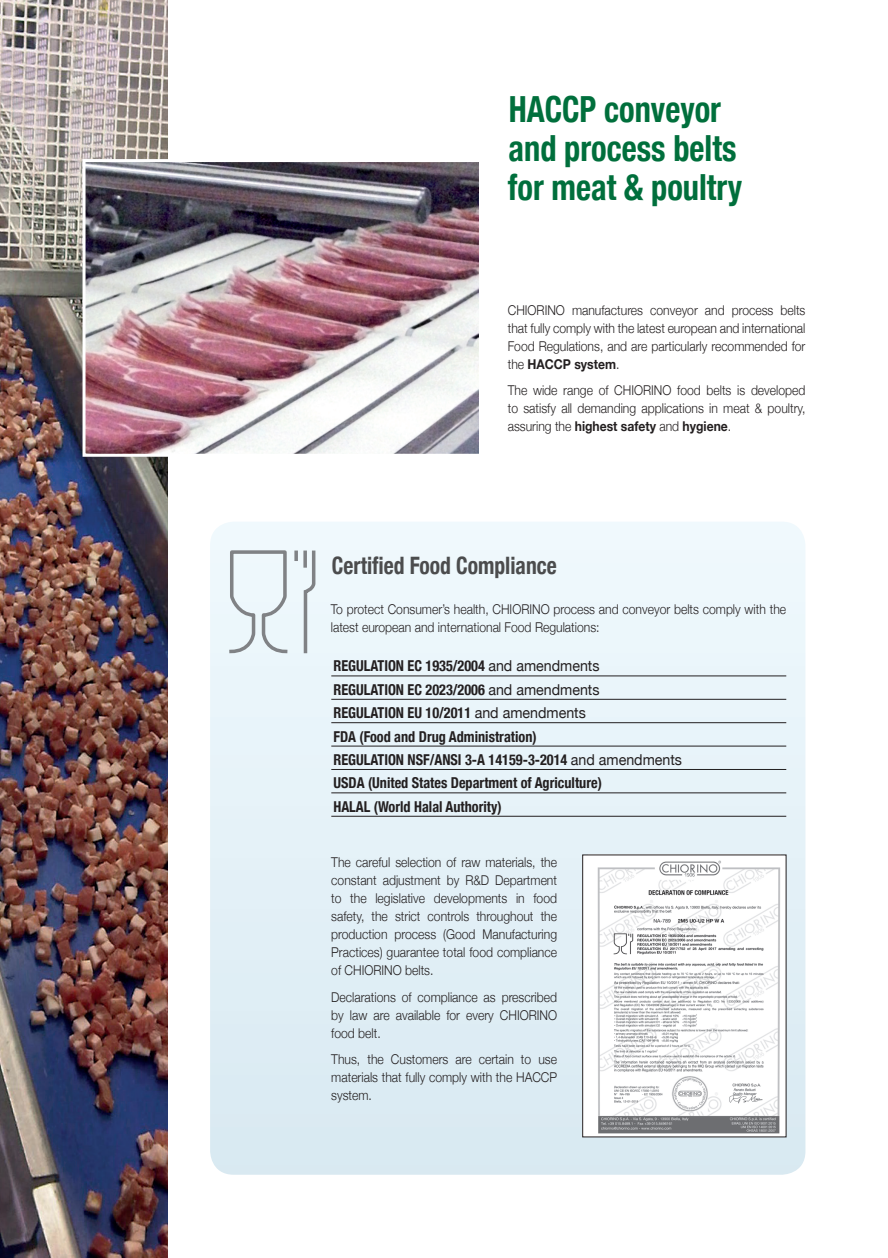
<style>
.page{position:relative;width:888px;height:1258px;background:#fff}
.page>*{position:absolute;margin:0;border:0;box-sizing:border-box;transform-origin:0 0}
.t1{font:700 condensed 36px/39px "Helvetica Neue";color:#006f3c;scale:.9 1}
.t2{font:700 condensed 24px "Helvetica Neue";color:#4b4c4d;scale:.9 1}
.t3{font:700 condensed 15px/23.4px "Helvetica Neue";color:#231f20;scale:.95 1}
.t4{font:300 13.5px/18px "Helvetica Neue";color:#231f20;text-align:justify;scale:.9 1}
.s1{font-weight:700}
.s2{font-weight:400;font-stretch:normal}
</style>
<div class="page">
<img style="left:0;top:0;width:168px;height:1258px">
<img style="left:87px;top:163px;width:391px;height:290px">
<div style="left:83px;top:159px;width:403px;height:298px;border:3px solid #fff"></div>
<svg style="left:210px;top:522px;width:595px;height:653px;background:#e4f0f6"></svg>
<svg style="left:294px;top:550px;width:4px;height:11px"></svg>
<svg style="left:302px;top:547px;width:15px;height:110px;background:#d0d8dc"></svg>
<svg style="left:227px;top:548px;width:62px;height:107px;background:#dbe4e8"></svg>
<div style="left:583px;top:855px;width:203px;height:282px;background:#fff"></div>
<img style="left:597px;top:860px;width:183px;height:274px">
<hr style="left:331px;top:676px;width:455px;height:1px;background:#231f20">
<hr style="left:331px;top:699px;width:455px;height:1px;background:#231f20">
<hr style="left:331px;top:722px;width:455px;height:1px;background:#231f20">
<hr style="left:331px;top:746px;width:455px;height:1px;background:#231f20">
<hr style="left:331px;top:769px;width:455px;height:1px;background:#231f20">
<hr style="left:331px;top:792px;width:455px;height:1px;background:#231f20">
<hr style="left:331px;top:816px;width:455px;height:1px;background:#231f20">
<h1 class="t1" style="left:508px;top:88px;width:262px">HACCP conveyor and process belts for meat &amp; poultry</h1>
<p class="t4" style="left:508px;top:300px;width:332px">CHIORINO manufactures conveyor and process belts that fully comply with the latest european and international Food Regulations, and are particularly recommended for the <span class="s1">HACCP system</span>.</p>
<p class="t4" style="left:508px;top:381px;width:332px">The wide range of CHIORINO food belts is developed to satisfy all demanding applications in meat &amp; poultry, assuring the <span class="s1">highest safety</span> and <span class="s1">hygiene</span>.</p>
<h2 class="t2" style="left:332px;top:545px;width:251px">Certified Food Compliance</h2>
<p class="t4" style="left:331px;top:599px;width:507px">To protect Consumer’s health, CHIORINO process and conveyor belts comply with the latest european and international Food Regulations:</p>
<p class="t3" style="left:333px;top:653px;width:368px">REGULATION EC 1935/2004 <span class="s2">and amendments<br></span>REGULATION EC 2023/2006 <span class="s2">and amendments<br></span>REGULATION EU 10/2011 <span class="s2">and amendments<br></span>FDA (Food and Drug Administration)<br>REGULATION NSF/ANSI 3-A 14159-3-2014 <span class="s2">and amendments </span>USDA (United States Department of Agriculture)<br>HALAL (World Halal Authority)</p>
<p class="t4" style="left:331px;top:852px;width:252px">The careful selection of raw materials, the constant adjustment by R&amp;D Department to the legislative developments in food safety, the strict controls throughout the production process (Good Manufacturing Practices) guarantee total food compliance of CHIORINO belts.</p>
<p class="t4" style="left:331px;top:987px;width:252px">Declarations of compliance as prescribed by law are available for every CHIORINO food belt.</p>
<p class="t4" style="left:331px;top:1049px;width:252px">Thus, the Customers are certain to use materials that fully comply with the HACCP system.</p>
</div>
